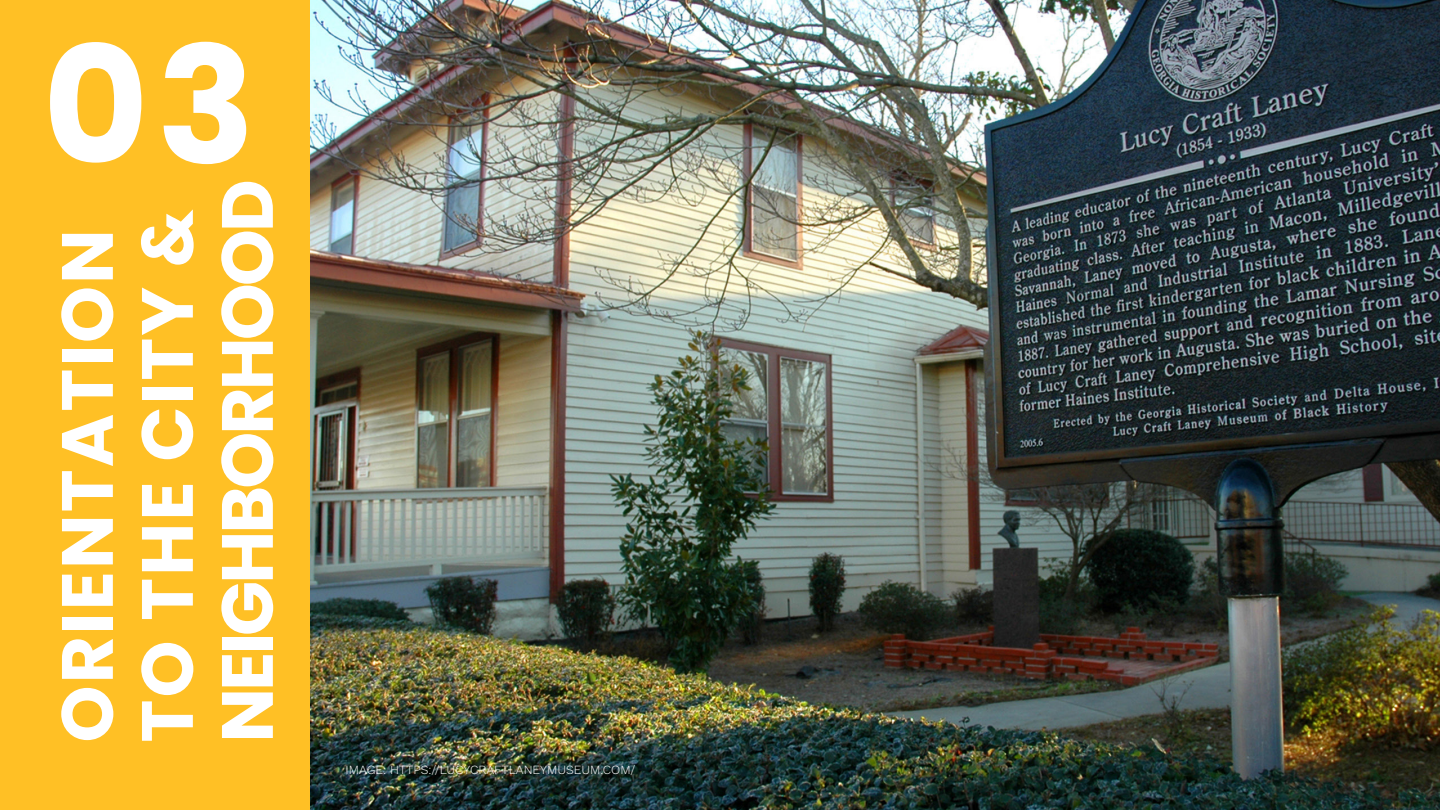
<style>
.page{position:relative;width:1440px;height:810px;background:#fff}
.page>*{position:absolute;margin:0;border:0;box-sizing:border-box;transform-origin:0 0}
.Section_Title{font:700 162.5px "Poppins";color:#fff}
.Section_Title-2{font:700 72.5px/80px "Poppins";letter-spacing:.03em;color:#fff}
.Source{font:300 12.5px "Work Sans";color:#fff}
</style>
<div class="page">
<img style="left:310px;top:0;width:1130px;height:810px">
<div style="left:0;top:0;width:310px;height:810px;background:#ffc025"></div>
<p class="Section_Title" style="left:43px;top:12px;width:214px">03</p>
<p class="Section_Title-2" style="left:48px;top:742px;width:565px;rotate:-90deg">ORIENTATION<br>TO THE CITY &amp;<br>NEIGHBORHOOD</p>
<p class="Source" style="left:346px;top:763px;width:291px">IMAGE: HTTPS://LUCYCRAFTLANEYMUSEUM.COM/</p>
</div>
